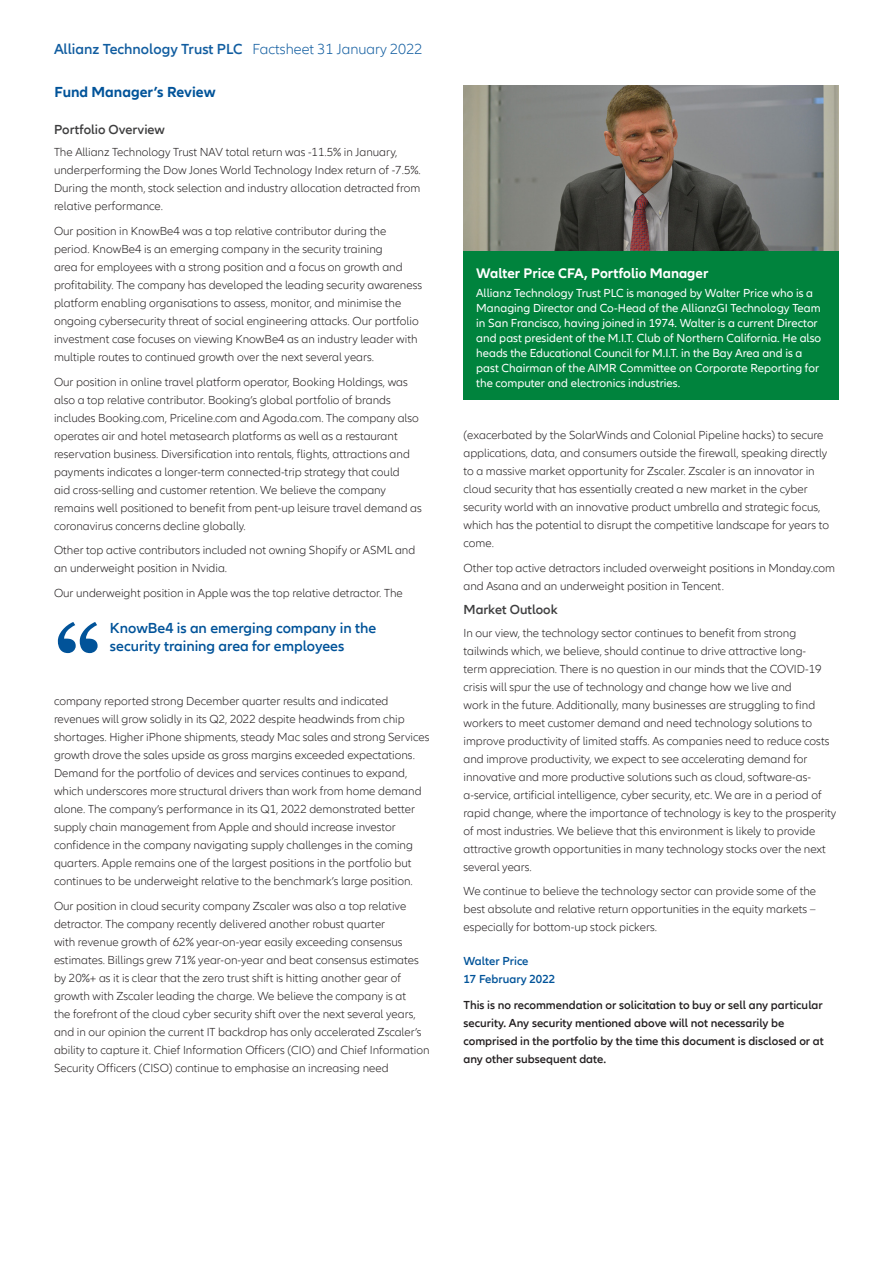
<style>
.page{position:relative;width:893px;height:1263px;background:#fff}
.page>*{position:absolute;margin:0;border:0;box-sizing:border-box;transform-origin:0 0}
.t1{font:600 15px/18px "Allianz Neo";color:#015399}
.t2{font:600 15px "Allianz Neo";color:#115da0}
.t3{font:700 15px "Allianz Neo";color:#015399}
.t4{font:700 14.25px "Allianz Neo";color:#fff}
.t5{font:600 13.5px "Allianz Neo";color:#3e3e3f}
.t6{font:300 12px/18px "Allianz Neo";color:#231f20}
.t7{font:12px/15px "Allianz Neo";color:#fff}
.t8{font:600 12px/18px "Allianz Neo";color:#231f20}
.t9{font:600 12px/18px "Allianz Neo";color:#015399}
.s1{font-weight:300}
</style>
<div class="page">
<svg style="left:58px;top:622px;width:40px;height:31px"></svg>
<img style="left:463px;top:85px;width:376px;height:166px">
<div style="left:463px;top:251px;width:376px;height:149px;background:#00833d"></div>
<p class="t2" style="left:54px;top:40px;width:370px">Allianz Technology Trust PLC <span class="s1">Factsheet 31 January 2022</span></p>
<p class="t3" style="left:55px;top:83px;width:163px">Fund Manager’s Review</p>
<p class="t5" style="left:54px;top:122px;width:113px">Portfolio Overview</p>
<p class="t6" style="left:54px;top:144px;width:368px">The Allianz Technology Trust NAV total return was -11.5% in January, underperforming the Dow Jones World Technology Index return of -7.5%.<br>During the month, stock selection and industry allocation detracted from relative performance.</p>
<p class="t6" style="left:54px;top:222px;width:370px">Our position in KnowBe4 was a top relative contributor during the period. KnowBe4 is an emerging company in the security training<br>area for employees with a strong position and a focus on growth and profitability. The company has developed the leading security awareness platform enabling organisations to assess, monitor, and minimise the ongoing cybersecurity threat of social engineering attacks. Our portfolio investment case focuses on viewing KnowBe4 as an industry leader with multiple routes to continued growth over the next several years.</p>
<p class="t6" style="left:54px;top:373px;width:369px">Our position in online travel platform operator, Booking Holdings, was also a top relative contributor. Booking’s global portfolio of brands includes Booking.com, Priceline.com and Agoda.com. The company also operates air and hotel metasearch platforms as well as a restaurant reservation business. Diversification into rentals, flights, attractions and payments indicates a longer-term connected-trip strategy that could<br>aid cross-selling and customer retention. We believe the company remains well positioned to benefit from pent-up leisure travel demand as coronavirus concerns decline globally.</p>
<p class="t6" style="left:54px;top:542px;width:363px">Other top active contributors included not owning Shopify or ASML and an underweight position in Nvidia.</p>
<p class="t6" style="left:54px;top:585px;width:350px">Our underweight position in Apple was the top relative detractor. The</p>
<p class="t1" style="left:110px;top:619px;width:268px">KnowBe4 is an emerging company in the security training area for employees</p>
<p class="t6" style="left:54px;top:693px;width:377px">company reported strong December quarter results and indicated revenues will grow solidly in its Q2, 2022 despite headwinds from chip shortages. Higher iPhone shipments, steady Mac sales and strong Services growth drove the sales upside as gross margins exceeded expectations.<br>Demand for the portfolio of devices and services continues to expand, which underscores more structural drivers than work from home demand alone. The company’s performance in its Q1, 2022 demonstrated better supply chain management from Apple and should increase investor confidence in the company navigating supply challenges in the coming quarters. Apple remains one of the largest positions in the portfolio but continues to be underweight relative to the benchmark’s large position.</p>
<p class="t6" style="left:54px;top:897px;width:377px">Our position in cloud security company Zscaler was also a top relative detractor. The company recently delivered another robust quarter<br>with revenue growth of 62% year-on-year easily exceeding consensus estimates. Billings grew 71% year-on-year and beat consensus estimates by 20%+ as it is clear that the zero trust shift is hitting another gear of growth with Zscaler leading the charge. We believe the company is at<br>the forefront of the cloud cyber security shift over the next several years, and in our opinion the current IT backdrop has only accelerated Zscaler’s ability to capture it. Chief Information Officers (CIO) and Chief Information Security Officers (CISO) continue to emphasise an increasing need</p>
<p class="t4" style="left:476px;top:265px;width:234px">Walter Price CFA, Portfolio Manager</p>
<p class="t7" style="left:476px;top:286px;width:346px">Allianz Technology Trust PLC is managed by Walter Price who is a Managing Director and Co-Head of the AllianzGI Technology Team in San Francisco, having joined in 1974. Walter is a current Director and past president of the M.I.T. Club of Northern California. He also heads the Educational Council for M.I.T. in the Bay Area and is a past Chairman of the AIMR Committee on Corporate Reporting for the computer and electronics industries.</p>
<p class="t6" style="left:463px;top:426px;width:367px">(exacerbated by the SolarWinds and Colonial Pipeline hacks) to secure applications, data, and consumers outside the firewall, speaking directly to a massive market opportunity for Zscaler. Zscaler is an innovator in cloud security that has essentially created a new market in the cyber security world with an innovative product umbrella and strategic focus, which has the potential to disrupt the competitive landscape for years to come.</p>
<p class="t6" style="left:463px;top:559px;width:373px">Other top active detractors included overweight positions in Monday.com and Asana and an underweight position in Tencent.</p>
<p class="t5" style="left:463px;top:602px;width:96px">Market Outlook</p>
<p class="t6" style="left:463px;top:624px;width:374px">In our view, the technology sector continues to benefit from strong tailwinds which, we believe, should continue to drive attractive long-<br>term appreciation. There is no question in our minds that the COVID-19 crisis will spur the use of technology and change how we live and<br>work in the future. Additionally, many businesses are struggling to find workers to meet customer demand and need technology solutions to improve productivity of limited staffs. As companies need to reduce costs and improve productivity, we expect to see accelerating demand for innovative and more productive solutions such as cloud, software-as&shy;a-service, artificial intelligence, cyber security, etc. We are in a period of rapid change, where the importance of technology is key to the prosperity of most industries. We believe that this environment is likely to provide attractive growth opportunities in many technology stocks over the next several years.</p>
<p class="t6" style="left:463px;top:883px;width:354px;text-align:justify">We continue to believe the technology sector can provide some of the best absolute and relative return opportunities in the equity markets – especially for bottom-up stock pickers.</p>
<p class="t9" style="left:463px;top:952px;width:93px">Walter Price<br>17 February 2022</p>
<p class="t8" style="left:463px;top:996px;width:362px">This is no recommendation or solicitation to buy or sell any particular security. Any security mentioned above will not necessarily be comprised in the portfolio by the time this document is disclosed or at any other subsequent date.</p>
</div>
